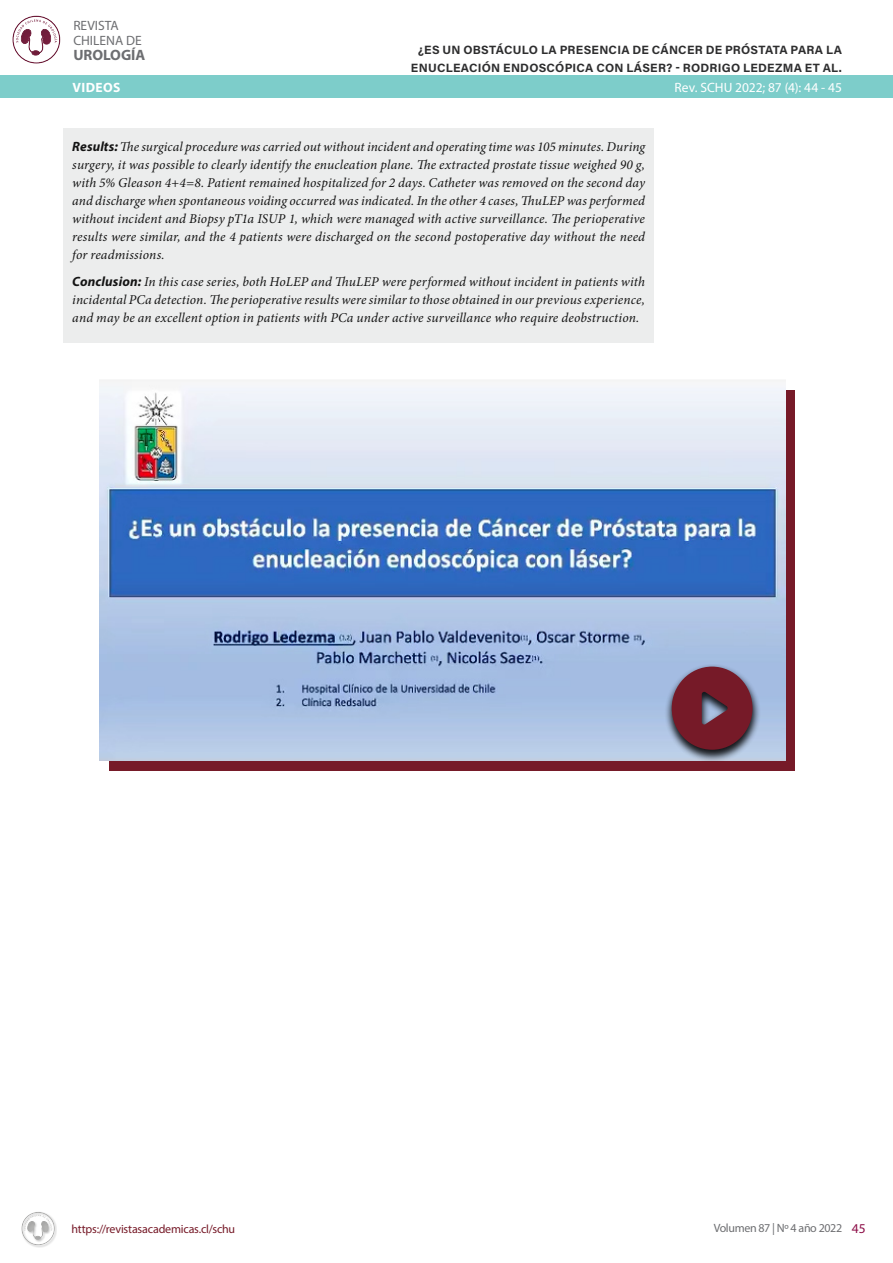
<style>
.page{position:relative;width:893px;height:1263px;background:#fff}
.page>*{position:absolute;margin:0;border:0;box-sizing:border-box;transform-origin:0 0}
.t1{font:700 15px "Myriad Pro";color:#6d6e71}
.t2{font:italic 13.5px/18px "Minion Pro";letter-spacing:.01em;color:#141414;text-align:justify}
.t3{font:13.5px "Myriad Pro";color:#fff}
.t4{font:13.5px/15px "Myriad Pro";color:#6d6e71}
.t5{font:700 13.5px "Myriad Pro";letter-spacing:.03em;color:#fff}
.t6{font:700 12px/18px "Acumin Pro";letter-spacing:.02em;color:#2e2e2f;text-align:right}
.t7{font:12px "Myriad Pro";letter-spacing:-.015em;color:#761a28}
.t8{font:12px "Myriad Pro";letter-spacing:-.03em;color:#6d6e71}
.s1{font-family:"Myriad Pro";font-weight:700}
.s2{font-size:13.5px;color:#8d0f48}
</style>
<div class="page">
<div style="left:0;top:1193px;width:79px;height:61px;background:#000;opacity:.07"></div>
<svg style="left:24px;top:1214px;width:29px;height:25px"></svg>
<svg style="left:16px;top:19px;width:41px;height:36px"></svg>
<div style="left:0;top:75px;width:893px;height:23px;background:#7dcdca"></div>
<div style="left:63px;top:128px;width:591px;height:215px;background:#eceded"></div>
<div style="left:109px;top:391px;width:686px;height:380px;background:#761a28"></div>
<img style="left:99px;top:380px;width:686px;height:381px">
<div style="left:664px;top:662px;width:97px;height:100px;background:#000;opacity:.89"></div>
<svg style="left:672px;top:667px;width:80px;height:83px"></svg>
<p class="t4" style="left:73px;top:17px;width:70px">REVISTA<br>CHILENA DE</p>
<p class="t1" style="left:73px;top:45px;width:74px">UROLOGÍA</p>
<p class="t6" style="left:411px;top:40px;width:432px">¿ES UN OBSTÁCULO LA PRESENCIA DE CÁNCER DE PRÓSTATA PARA LA<br>ENUCLEACIÓN ENDOSCÓPICA CON LÁSER? - RODRIGO LEDEZMA ET AL.</p>
<p class="t5" style="left:72px;top:78px;width:49px">VIDEOS</p>
<p class="t3" style="left:675px;top:79px;width:169px">Rev. SCHU 2022; 87 (4): 44 - 45</p>
<p class="t2" style="left:72px;top:138px;width:574px"><span class="s1">Results:</span> The surgical procedure was carried out without incident and operating time was 105 minutes. During surgery, it was possible to clearly identify the enucleation plane. The extracted prostate tissue weighed 90 g, with 5% Gleason 4+4=8. Patient remained hospitalized for 2 days. Catheter was removed on the second day and discharge when spontaneous voiding occurred was indicated. In the other 4 cases, ThuLEP was performed without incident and Biopsy pT1a ISUP 1, which were managed with active surveillance. The perioperative results were similar, and the 4 patients were discharged on the second postoperative day without the need for readmissions.</p>
<p class="t2" style="left:72px;top:273px;width:574px"><span class="s1">Conclusion:</span> In this case series, both HoLEP and ThuLEP were performed without incident in patients with incidental PCa detection. The perioperative results were similar to those obtained in our previous experience, and may be an excellent option in patients with PCa under active surveillance who require deobstruction.</p>
<p class="t7" style="left:71px;top:1221px;width:165px">https://revistasacademicas.cl/schu</p>
<p class="t8" style="left:714px;top:1220px;width:153px">Volumen 87 | Nº 4 año 2022 <span class="s2">45</span></p>
</div>
